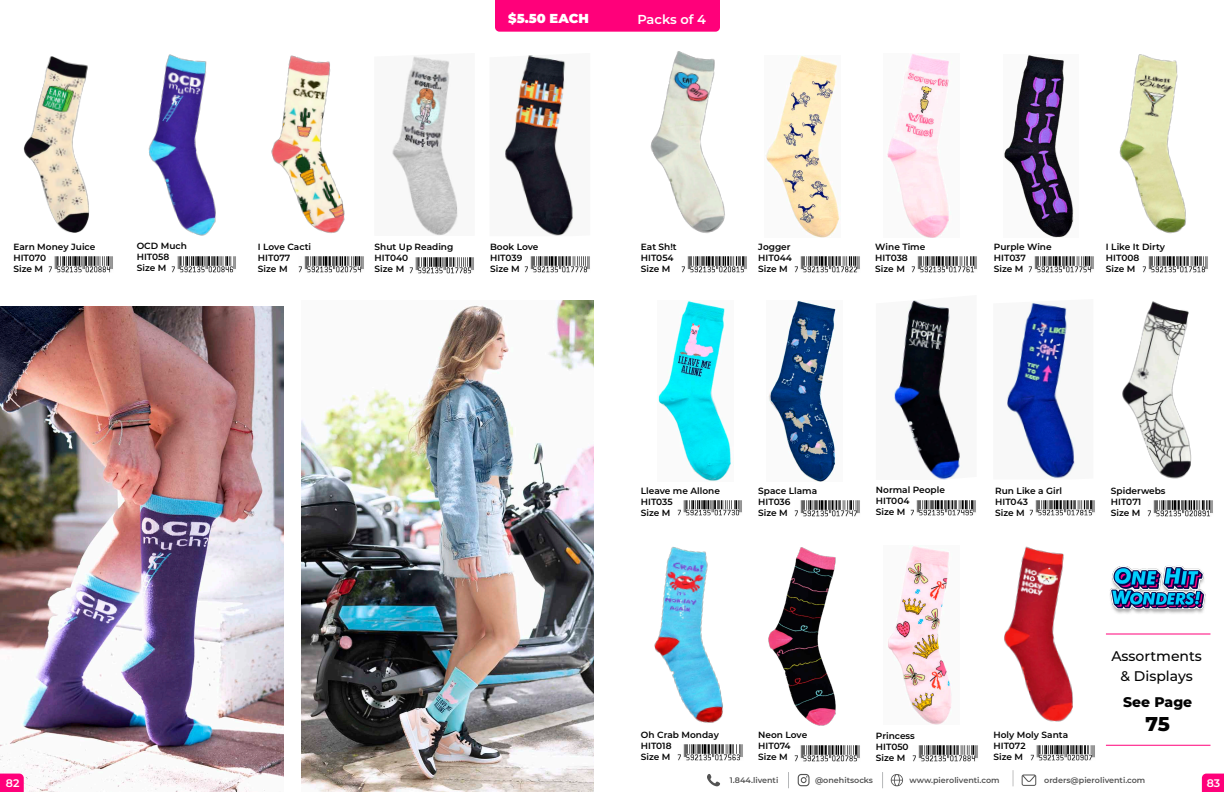
<style>
.page{position:relative;width:1224px;height:792px;background:#fff}
.page>*{position:absolute;margin:0;border:0;box-sizing:border-box;transform-origin:0 0}
.t1{font:800 20px "Montserrat";color:#030303}
.t2{font:500 14px/20px "Montserrat";color:#030303;text-align:center}
.t3{font:800 14px "Montserrat";color:#030303}
.t4{font:900 13px "Montserrat";color:#fff}
.t5{font:600 13px "Montserrat";letter-spacing:-.005em;color:#fff}
.t6{font:600 11px "Montserrat";color:#fff}
.t7{font:600 9px/11px "Montserrat";color:#030303}
.t8{font:600 8px "Montserrat";color:#535353}
</style>
<div class="page">
<img style="left:0;top:306px;width:283px;height:486px">
<img style="left:301px;top:301px;width:293px;height:491px">
<img style="left:525px;top:257px;width:65px;height:16px">
<img style="left:505px;top:55px;width:69px;height:181px">
<img style="left:148px;top:54px;width:68px;height:182px">
<img style="left:171px;top:256px;width:65px;height:16px">
<img style="left:409px;top:257px;width:65px;height:16px">
<img style="left:392px;top:56px;width:66px;height:180px">
<img style="left:299px;top:256px;width:65px;height:16px">
<img style="left:271px;top:55px;width:74px;height:178px">
<img style="left:23px;top:56px;width:66px;height:177px">
<img style="left:48px;top:256px;width:65px;height:16px">
<svg style="left:0;top:774px;width:24px;height:18px"></svg>
<img style="left:654px;top:547px;width:69px;height:176px">
<img style="left:678px;top:745px;width:65px;height:15px">
<img style="left:795px;top:257px;width:65px;height:16px">
<img style="left:912px;top:257px;width:65px;height:16px">
<img style="left:1029px;top:257px;width:65px;height:16px">
<img style="left:795px;top:501px;width:65px;height:15px">
<img style="left:768px;top:301px;width:68px;height:180px">
<img style="left:677px;top:500px;width:65px;height:16px">
<img style="left:658px;top:300px;width:75px;height:181px">
<img style="left:766px;top:56px;width:74px;height:182px">
<img style="left:886px;top:54px;width:65px;height:184px">
<img style="left:1004px;top:55px;width:70px;height:183px">
<img style="left:1004px;top:546px;width:69px;height:176px">
<img style="left:1030px;top:745px;width:65px;height:16px">
<img style="left:913px;top:745px;width:65px;height:16px">
<img style="left:888px;top:546px;width:64px;height:179px">
<img style="left:768px;top:547px;width:68px;height:179px">
<img style="left:795px;top:745px;width:65px;height:16px">
<svg style="left:1022px;top:774px;width:14px;height:12px"></svg>
<svg style="left:891px;top:774px;width:12px;height:12px"></svg>
<svg style="left:788px;top:772px;width:1px;height:16px"></svg>
<svg style="left:882px;top:772px;width:1px;height:16px"></svg>
<svg style="left:1013px;top:770px;width:1px;height:16px"></svg>
<svg style="left:707px;top:774px;width:13px;height:13px"></svg>
<svg style="left:798px;top:774px;width:12px;height:12px"></svg>
<img style="left:682px;top:256px;width:65px;height:16px">
<img style="left:650px;top:51px;width:75px;height:182px">
<img style="left:911px;top:500px;width:65px;height:16px">
<img style="left:893px;top:300px;width:69px;height:180px">
<img style="left:1122px;top:301px;width:70px;height:178px">
<img style="left:1148px;top:500px;width:65px;height:16px">
<img style="left:1030px;top:500px;width:65px;height:16px">
<img style="left:1007px;top:302px;width:68px;height:177px">
<img style="left:1143px;top:256px;width:65px;height:16px">
<img style="left:1119px;top:54px;width:67px;height:180px">
<svg style="left:1202px;top:774px;width:22px;height:18px"></svg>
<div style="left:495px;top:0;width:225px;height:32px;background:#ff007a"></div>
<hr style="left:1106px;top:745px;width:105px;height:1px;background:#ff007a">
<hr style="left:1106px;top:634px;width:105px;height:1px;background:#ff007a">
<img style="left:1110px;top:566px;width:96px;height:48px">
<p class="t4" style="left:508px;top:9px;width:82px">$5.50 EACH</p>
<p class="t5" style="left:637px;top:10px;width:70px">Packs of 4</p>
<p class="t7" style="left:14px;top:241px;width:83px">Earn Money Juice<br>HIT070<br>Size M</p>
<p class="t7" style="left:137px;top:240px;width:52px">OCD Much<br>HIT058<br>Size M</p>
<p class="t7" style="left:375px;top:241px;width:80px">Shut Up Reading<br>HIT040<br>Size M</p>
<p class="t7" style="left:258px;top:241px;width:55px">I Love Cacti<br>HIT077<br>Size M</p>
<p class="t7" style="left:490px;top:241px;width:50px">Book Love<br>HIT039<br>Size M</p>
<p class="t7" style="left:641px;top:241px;width:37px">Eat Sh!t<br>HIT054<br>Size M</p>
<p class="t7" style="left:758px;top:241px;width:35px">Jogger<br>HIT044<br>Size M</p>
<p class="t7" style="left:875px;top:241px;width:52px">Wine Time<br>HIT038<br>Size M</p>
<p class="t7" style="left:994px;top:241px;width:59px">Purple Wine<br>HIT037<br>Size M</p>
<p class="t7" style="left:1106px;top:241px;width:61px">I Like It Dirty<br>HIT008<br>Size M</p>
<p class="t7" style="left:641px;top:485px;width:81px">Lleave me Allone<br>HIT035<br>Size M</p>
<p class="t7" style="left:758px;top:485px;width:60px">Space Llama<br>HIT036<br>Size M</p>
<p class="t7" style="left:876px;top:484px;width:71px">Normal People<br>HIT004<br>Size M</p>
<p class="t7" style="left:1111px;top:485px;width:56px">Spiderwebs<br>HIT071<br>Size M</p>
<p class="t7" style="left:995px;top:485px;width:68px">Run Like a Girl<br>HIT043<br>Size M</p>
<p class="t6" style="left:6px;top:776px;width:15px">82</p>
<p class="t6" style="left:8px;top:776px;width:9px">8</p>
<p class="t7" style="left:641px;top:729px;width:79px">Oh Crab Monday<br>HIT018<br>Size M</p>
<p class="t2" style="left:1111px;top:645px;width:92px">Assortments &amp; Displays</p>
<p class="t3" style="left:1123px;top:692px;width:70px">See Page</p>
<p class="t1" style="left:1146px;top:710px;width:26px">75</p>
<p class="t7" style="left:994px;top:729px;width:76px">Holy Moly Santa<br>HIT072<br>Size M</p>
<p class="t7" style="left:876px;top:730px;width:40px">Princess<br>HIT050<br>Size M</p>
<p class="t7" style="left:758px;top:729px;width:51px">Neon Love<br>HIT074<br>Size M</p>
<p class="t8" style="left:730px;top:775px;width:50px">1.844.liventi</p>
<p class="t8" style="left:815px;top:775px;width:60px">@onehitsocks</p>
<p class="t8" style="left:910px;top:775px;width:92px">www.pieroliventi.com</p>
<p class="t8" style="left:1044px;top:774px;width:103px">orders@pieroliventi.com</p>
<p class="t6" style="left:1207px;top:776px;width:15px">83</p>
</div>
